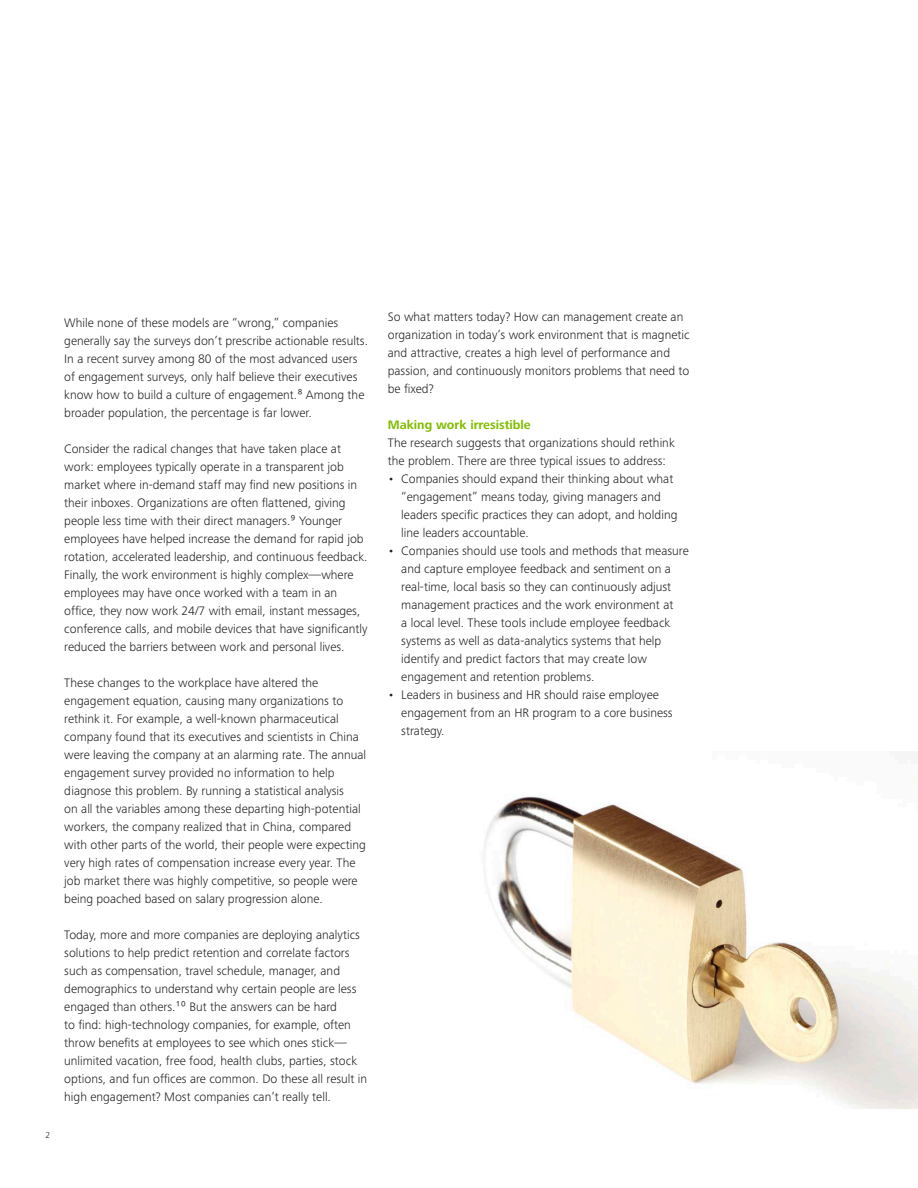
<style>
.page{position:relative;width:918px;height:1188px;background:#fff}
.page>*{position:absolute;margin:0;border:0;box-sizing:border-box;transform-origin:0 0}
.t1{font:300 12.75px/18px "Frutiger Next Pro";color:#231f20}
.t2{font:700 12.75px "Frutiger Next Pro";color:#81bc00}
.t3{font:300 9px "Frutiger Next Pro";color:#231f20}
</style>
<div class="page">
<img style="left:483px;top:796px;width:435px;height:312px">
<p class="t3" style="left:46px;top:1130px;width:6px">2</p>
<p class="t1" style="left:64px;top:313px;width:305px">While none of these models are “wrong,” companies generally say the surveys don’t prescribe actionable results.<br>In a recent survey among 80 of the most advanced users of engagement surveys, only half believe their executives know how to build a culture of engagement.⁸ Among the broader population, the percentage is far lower.</p>
<p class="t1" style="left:64px;top:439px;width:305px">Consider the radical changes that have taken place at work: employees typically operate in a transparent job market where in-demand staff may find new positions in their inboxes. Organizations are often flattened, giving people less time with their direct managers.⁹ Younger employees have helped increase the demand for rapid job rotation, accelerated leadership, and continuous feedback.<br>Finally, the work environment is highly complex—where employees may have once worked with a team in an office, they now work 24/7 with email, instant messages, conference calls, and mobile devices that have significantly reduced the barriers between work and personal lives.</p>
<p class="t1" style="left:64px;top:673px;width:303px">These changes to the workplace have altered the engagement equation, causing many organizations to rethink it. For example, a well-known pharmaceutical company found that its executives and scientists in China were leaving the company at an alarming rate. The annual engagement survey provided no information to help diagnose this problem. By running a statistical analysis<br>on all the variables among these departing high-potential workers, the company realized that in China, compared with other parts of the world, their people were expecting very high rates of compensation increase every year. The job market there was highly competitive, so people were being poached based on salary progression alone.</p>
<p class="t1" style="left:64px;top:925px;width:304px">Today, more and more companies are deploying analytics solutions to help predict retention and correlate factors such as compensation, travel schedule, manager, and demographics to understand why certain people are less engaged than others.¹⁰ But the answers can be hard<br>to find: high-technology companies, for example, often throw benefits at employees to see which ones stick— unlimited vacation, free food, health clubs, parties, stock options, and fun offices are common. Do these all result in high engagement? Most companies can’t really tell.</p>
<p class="t1" style="left:388px;top:308px;width:303px">So what matters today? How can management create an organization in today’s work environment that is magnetic and attractive, creates a high level of performance and passion, and continuously monitors problems that need to be fixed?</p>
<p class="t2" style="left:388px;top:418px;width:144px">Making work irresistible</p>
<p class="t1" style="left:388px;top:434px;width:288px">The research suggests that organizations should rethink the problem. There are three typical issues to address:</p>
<p class="t1" style="left:401px;top:470px;width:278px;text-indent:-14px">• Companies should expand their thinking about what “engagement” means today, giving managers and leaders specific practices they can adopt, and holding line leaders accountable.</p>
<p class="t1" style="left:401px;top:542px;width:289px;text-indent:-14px">• Companies should use tools and methods that measure and capture employee feedback and sentiment on a real-time, local basis so they can continuously adjust management practices and the work environment at<br>a local level. These tools include employee feedback systems as well as data-analytics systems that help identify and predict factors that may create low engagement and retention problems.</p>
<p class="t1" style="left:401px;top:686px;width:273px;text-indent:-14px">• Leaders in business and HR should raise employee engagement from an HR program to a core business strategy.</p>
</div>
